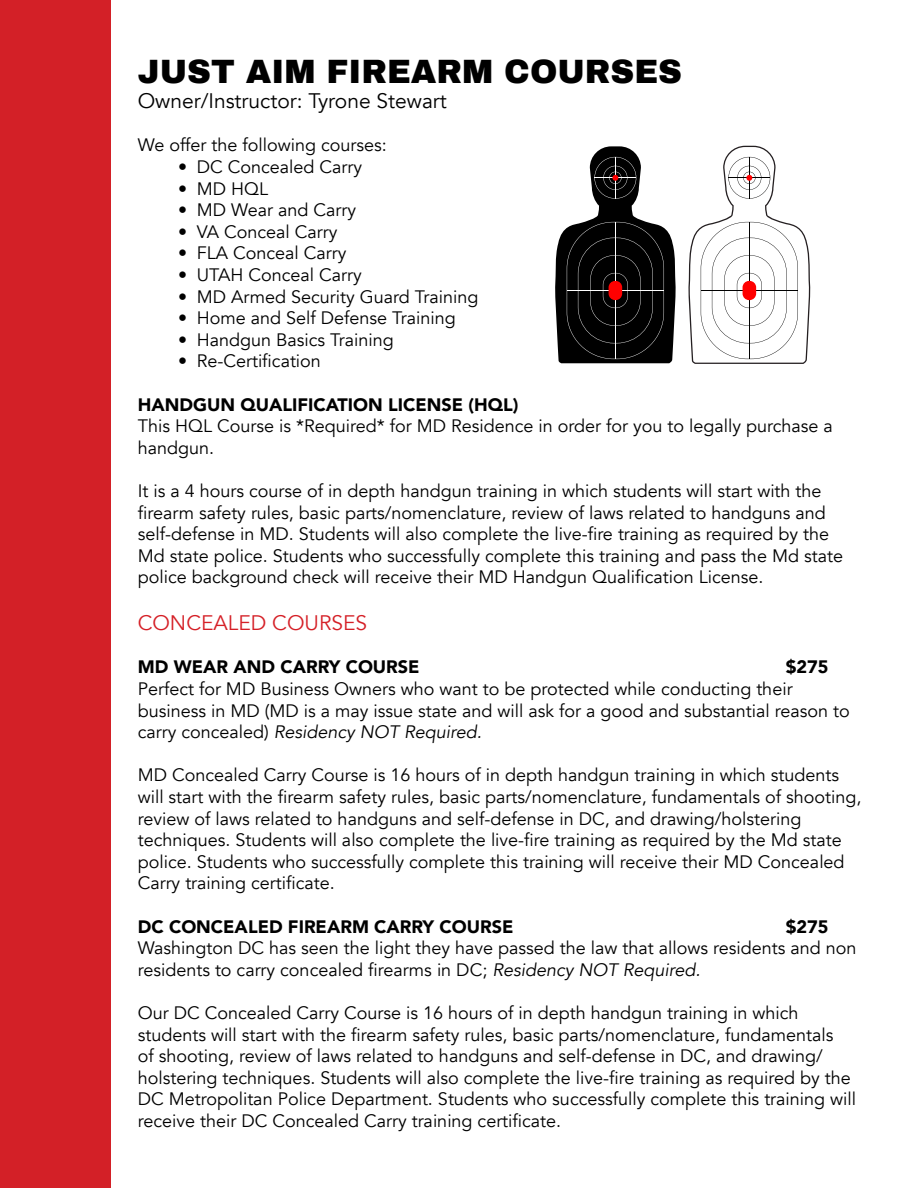
<style>
.page{position:relative;width:918px;height:1188px;background:#fff}
.page>*{position:absolute;margin:0;border:0;box-sizing:border-box;transform-origin:0 0}
.t1{font:900 33px "Archivo";color:#000}
.t2{font:21px "Avenir";color:#000}
.t3{font:21px "Avenir";color:#d52027}
.t4{font:18px/21.6px "Avenir";color:#000}
.t5{font:900 18px "Avenir";color:#000}
.s1{font-style:italic}
</style>
<div class="page">
<div style="left:0;top:0;width:111px;height:1188px;background:#d32027"></div>
<svg style="left:555px;top:146px;width:121px;height:217px"></svg>
<hr style="left:615px;top:222px;width:1px;height:137px;background:#fff">
<hr style="left:567px;top:290px;width:97px;height:1px;background:#fff">
<div style="left:609px;top:281px;width:13px;height:19px;background:#f00;border-radius:7px"></div>
<svg style="left:688px;top:146px;width:123px;height:218px"></svg>
<hr style="left:749px;top:222px;width:1px;height:137px;background:#000">
<hr style="left:701px;top:290px;width:97px;height:1px;background:#000">
<div style="left:743px;top:281px;width:13px;height:19px;background:#f00;border-radius:7px"></div>
<h1 class="t1" style="left:138px;top:51px;width:546px">JUST AIM FIREARM COURSES</h1>
<p class="t2" style="left:138px;top:88px;width:311px">Owner/Instructor: Tyrone Stewart</p>
<p class="t4" style="left:138px;top:135px;width:250px">We offer the following courses:</p>
<p class="t4" style="left:178px;top:156px;width:185px">• DC Concealed Carry</p>
<p class="t4" style="left:178px;top:178px;width:91px">• MD HQL</p>
<p class="t4" style="left:178px;top:200px;width:179px">• MD Wear and Carry</p>
<p class="t4" style="left:178px;top:221px;width:161px">• VA Conceal Carry</p>
<p class="t4" style="left:178px;top:243px;width:170px">• FLA Conceal Carry</p>
<p class="t4" style="left:178px;top:264px;width:185px">• UTAH Conceal Carry</p>
<p class="t4" style="left:178px;top:286px;width:302px">• MD Armed Security Guard Training</p>
<p class="t4" style="left:178px;top:308px;width:279px">• Home and Self Defense Training</p>
<p class="t4" style="left:178px;top:329px;width:217px">• Handgun Basics Training</p>
<p class="t4" style="left:178px;top:351px;width:144px">• Re-Certification</p>
<p class="t5" style="left:138px;top:389px;width:382px">HANDGUN QUALIFICATION LICENSE (HQL)</p>
<p class="t4" style="left:138px;top:416px;width:697px">This HQL Course is *Required* for MD Residence in order for you to legally purchase a handgun.</p>
<p class="t4" style="left:138px;top:480px;width:707px">It is a 4 hours course of in depth handgun training in which students will start with the firearm safety rules, basic parts/nomenclature, review of laws related to handguns and self-defense in MD. Students will also complete the live-fire training as required by the Md state police. Students who successfully complete this training and pass the Md state police background check will receive their MD Handgun Qualification License.</p>
<p class="t3" style="left:138px;top:610px;width:231px">CONCEALED COURSES</p>
<p class="t5" style="left:138px;top:652px;width:283px">MD WEAR AND CARRY COURSE</p>
<p class="t5" style="left:786px;top:652px;width:44px">$275</p>
<p class="t4" style="left:138px;top:678px;width:714px">Perfect for MD Business Owners who want to be protected while conducting their business in MD (MD is a may issue state and will ask for a good and substantial reason to carry concealed) <span class="s1">Residency NOT Required.</span></p>
<p class="t4" style="left:138px;top:765px;width:725px">MD Concealed Carry Course is 16 hours of in depth handgun training in which students will start with the firearm safety rules, basic parts/nomenclature, fundamentals of shooting, review of laws related to handguns and self-defense in DC, and drawing/holstering techniques. Students will also complete the live-fire training as required by the Md state police. Students who successfully complete this training will receive their MD Concealed Carry training certificate.</p>
<p class="t5" style="left:138px;top:911px;width:377px">DC CONCEALED FIREARM CARRY COURSE</p>
<p class="t5" style="left:786px;top:911px;width:44px">$275</p>
<p class="t4" style="left:138px;top:938px;width:720px">Washington DC has seen the light they have passed the law that allows residents and non residents to carry concealed firearms in DC; <span class="s1">Residency NOT Required.</span></p>
<p class="t4" style="left:138px;top:1002px;width:720px">Our DC Concealed Carry Course is 16 hours of in depth handgun training in which students will start with the firearm safety rules, basic parts/nomenclature, fundamentals<br>of shooting, review of laws related to handguns and self-defense in DC, and drawing/ holstering techniques. Students will also complete the live-fire training as required by the DC Metropolitan Police Department. Students who successfully complete this training will receive their DC Concealed Carry training certificate.</p>
</div>
